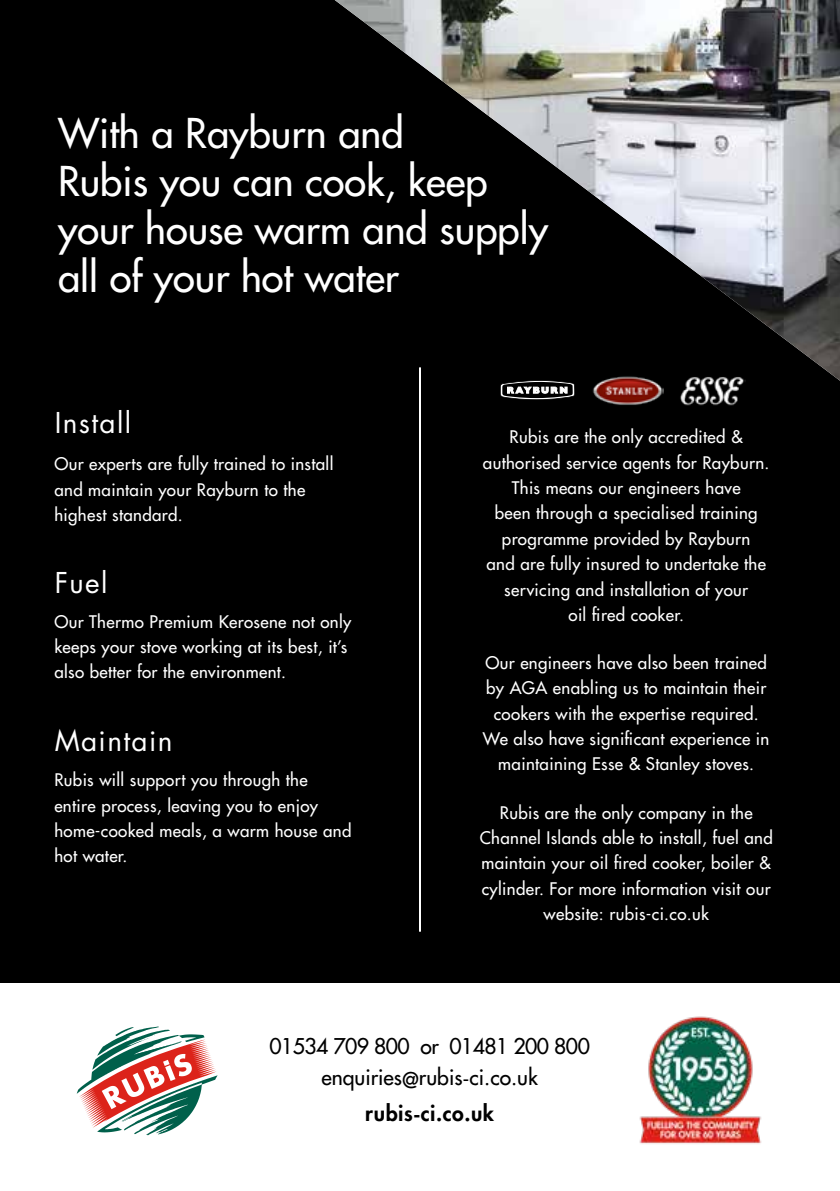
<style>
.page{position:relative;width:840px;height:1191px;background:#fff}
.page>*{position:absolute;margin:0;border:0;box-sizing:border-box;transform-origin:0 0}
.t1{font:40px/48px "Futura";color:#fff}
.t2{font:28px "Futura";letter-spacing:.05em;color:#fff}
.t3{font:21.2px/30.8px "Futura";letter-spacing:-.025em;color:#000;text-align:center}
.t4{font:800 21.2px "Futura";letter-spacing:.025em;color:#000}
.t5{font:17px/25.4px "Futura";letter-spacing:.02em;color:#fff}
</style>
<div class="page">
<div style="left:0;top:0;width:839px;height:982px;background:#000"></div>
<hr style="left:419px;top:367px;width:2px;height:564px;background:#fff">
<img style="left:335px;top:0;width:504px;height:381px">
<svg style="left:77px;top:1026px;width:140px;height:109px"></svg>
<img style="left:639px;top:1016px;width:123px;height:128px">
<svg style="left:499px;top:380px;width:75px;height:20px"></svg>
<img style="left:591px;top:355px;width:71px;height:50px">
<img style="left:678px;top:357px;width:66px;height:49px">
<h1 class="t1" style="left:58px;top:109px;width:491px">With a Rayburn and<br>Rubis you can cook, keep your house warm and supply all of your hot water</h1>
<h2 class="t2" style="left:55px;top:403px;width:78px">Install</h2>
<p class="t5" style="left:54px;top:451px;width:280px">Our experts are fully trained to install and maintain your Rayburn to the highest standard.</p>
<h2 class="t2" style="left:55px;top:563px;width:54px">Fuel</h2>
<p class="t5" style="left:54px;top:608px;width:298px">Our Thermo Premium Kerosene not only keeps your stove working at its best, it’s also better for the environment.</p>
<h2 class="t2" style="left:55px;top:721px;width:119px">Maintain</h2>
<p class="t5" style="left:54px;top:767px;width:298px">Rubis will support you through the entire process, leaving you to enjoy home-cooked meals, a warm house and hot water.</p>
<p class="t5" style="left:482px;top:424px;width:288px;text-align:center">Rubis are the only accredited &amp; authorised service agents for Rayburn.<br>This means our engineers have<br>been through a specialised training programme provided by Rayburn<br>and are fully insured to undertake the servicing and installation of your<br>oil fired cooker.</p>
<p class="t5" style="left:482px;top:650px;width:288px;text-align:center">Our engineers have also been trained by AGA enabling us to maintain their cookers with the expertise required.<br>We also have significant experience in maintaining Esse &amp; Stanley stoves.</p>
<p class="t5" style="left:479px;top:799px;width:294px;text-align:center">Rubis are the only company in the Channel Islands able to install, fuel and maintain your oil fired cooker, boiler &amp; cylinder. For more information visit our website: rubis-ci.co.uk</p>
<p class="t3" style="left:269px;top:1030px;width:322px">01534 709 800 or 01481 200 800 enquiries@rubis-ci.co.uk</p>
<p class="t4" style="left:365px;top:1099px;width:130px">rubis-ci.co.uk</p>
</div>
